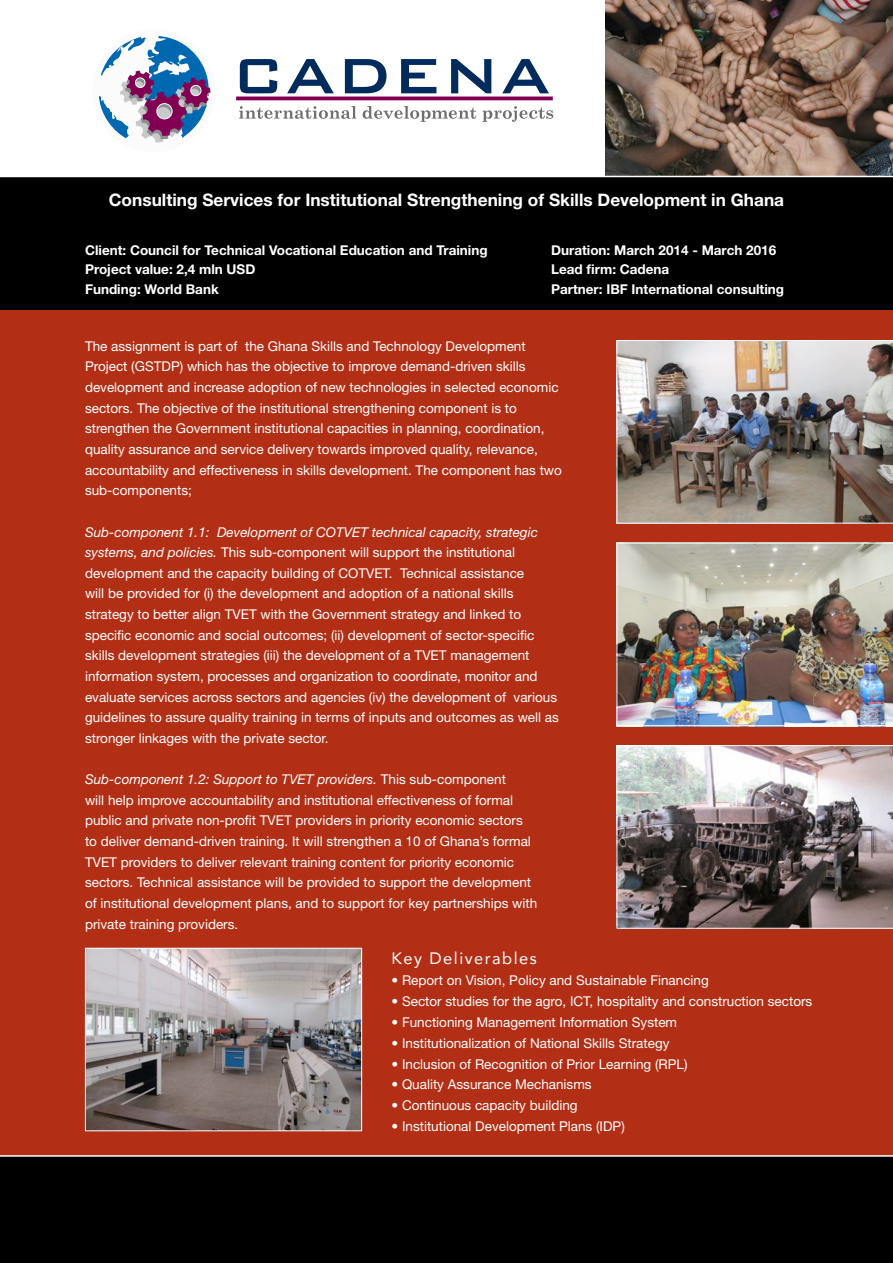
<style>
.page{position:relative;width:893px;height:1263px;background:#fff}
.page>*{position:absolute;margin:0;border:0;box-sizing:border-box;transform-origin:0 0}
.t1{font:700 17.25px "Helvetica Neue";color:#fff}
.t2{font:16.5px "Avenir";letter-spacing:.09em;color:#fff}
.t3{font:13.5px/20.7px "Helvetica Neue";color:#fff}
.t4{font:700 13.5px/19.5px "Helvetica Neue";color:#fff}
.s1{font-style:italic}
</style>
<div class="page">
<div style="left:0;top:310px;width:893px;height:847px;background:#b22f16"></div>
<div style="left:0;top:176px;width:893px;height:134px;background:#000"></div>
<img style="left:617px;top:340px;width:276px;height:183px">
<img style="left:617px;top:543px;width:276px;height:183px">
<img style="left:605px;top:0;width:288px;height:176px">
<div style="left:92px;top:29px;width:123px;height:123px;background:#fbfbfb;border-radius:50%"></div>
<svg style="left:99px;top:36px;width:111px;height:107px"></svg>
<div style="left:191px;top:85px;width:10px;height:11px;border:1px solid #fff;border-radius:50%"></div>
<div style="left:157px;top:103px;width:15px;height:16px;border:1px solid #fff;border-radius:50%"></div>
<div style="left:135px;top:78px;width:10px;height:10px;border:1px solid #fff;border-radius:50%"></div>
<svg style="left:239px;top:106px;width:117px;height:13px"></svg>
<svg style="left:363px;top:106px;width:113px;height:16px"></svg>
<svg style="left:483px;top:106px;width:70px;height:16px"></svg>
<svg style="left:240px;top:59px;width:37px;height:34px"></svg>
<svg style="left:287px;top:59px;width:47px;height:34px"></svg>
<svg style="left:345px;top:59px;width:41px;height:34px"></svg>
<svg style="left:401px;top:59px;width:35px;height:34px"></svg>
<svg style="left:451px;top:59px;width:40px;height:34px"></svg>
<svg style="left:502px;top:59px;width:47px;height:34px"></svg>
<hr style="left:236px;top:97px;width:317px;height:3px;background:#820053">
<hr style="left:0;top:176px;width:893px;height:1px;background:#fff">
<div style="left:0;top:1157px;width:893px;height:106px;background:#000"></div>
<hr style="left:0;top:1155px;width:893px;height:2px;background:#fff">
<img style="left:87px;top:950px;width:273px;height:179px">
<div style="left:85px;top:948px;width:277px;height:183px;border:1px solid #fff"></div>
<img style="left:617px;top:745px;width:276px;height:183px">
<p class="t1" style="left:109px;top:189px;width:677px">Consulting Services for Institutional Strengthening of Skills Development in Ghana</p>
<p class="t4" style="left:85px;top:240px;width:404px">Client: Council for Technical Vocational Education and Training<br>Project value: 2,4 mln USD<br>Funding: World Bank</p>
<p class="t4" style="left:551px;top:240px;width:234px">Duration: March 2014 - March 2016<br>Lead firm: Cadena<br>Partner: IBF International consulting</p>
<p class="t3" style="left:85px;top:335px;width:478px">The assignment is part of the Ghana Skills and Technology Development Project (GSTDP) which has the objective to improve demand-driven skills development and increase adoption of new technologies in selected economic sectors. The objective of the institutional strengthening component is to strengthen the Government institutional capacities in planning, coordination, quality assurance and service delivery towards improved quality, relevance, accountability and effectiveness in skills development. The component has two sub-components;</p>
<p class="t3" style="left:85px;top:521px;width:475px"><span class="s1">Sub-component 1.1: Development of COTVET technical capacity, strategic systems, and policies.</span> This sub-component will support the institutional development and the capacity building of COTVET. Technical assistance<br>will be provided for (i) the development and adoption of a national skills strategy to better align TVET with the Government strategy and linked to specific economic and social outcomes; (ii) development of sector-specific skills development strategies (iii) the development of a TVET management information system, processes and organization to coordinate, monitor and evaluate services across sectors and agencies (iv) the development of various guidelines to assure quality training in terms of inputs and outcomes as well as stronger linkages with the private sector.</p>
<p class="t3" style="left:85px;top:769px;width:454px"><span class="s1">Sub-component 1.2: Support to TVET providers.</span> This sub-component<br>will help improve accountability and institutional effectiveness of formal public and private non-profit TVET providers in priority economic sectors to deliver demand-driven training. It will strengthen a 10 of Ghana’s formal TVET providers to deliver relevant training content for priority economic sectors. Technical assistance will be provided to support the development of institutional development plans, and to support for key partnerships with private training providers.</p>
<p class="t2" style="left:392px;top:945px;width:147px">Key Deliverables</p>
<p class="t3" style="left:392px;top:970px;width:319px">• Report on Vision, Policy and Sustainable Financing</p>
<p class="t3" style="left:392px;top:991px;width:422px">• Sector studies for the agro, ICT, hospitality and construction sectors</p>
<p class="t3" style="left:392px;top:1011px;width:287px">• Functioning Management Information System</p>
<p class="t3" style="left:392px;top:1032px;width:279px">• Institutionalization of National Skills Strategy</p>
<p class="t3" style="left:392px;top:1053px;width:297px">• Inclusion of Recognition of Prior Learning (RPL)</p>
<p class="t3" style="left:392px;top:1074px;width:202px">• Quality Assurance Mechanisms</p>
<p class="t3" style="left:392px;top:1095px;width:188px">• Continuous capacity building</p>
<p class="t3" style="left:392px;top:1116px;width:235px">• Institutional Development Plans (IDP)</p>
</div>
